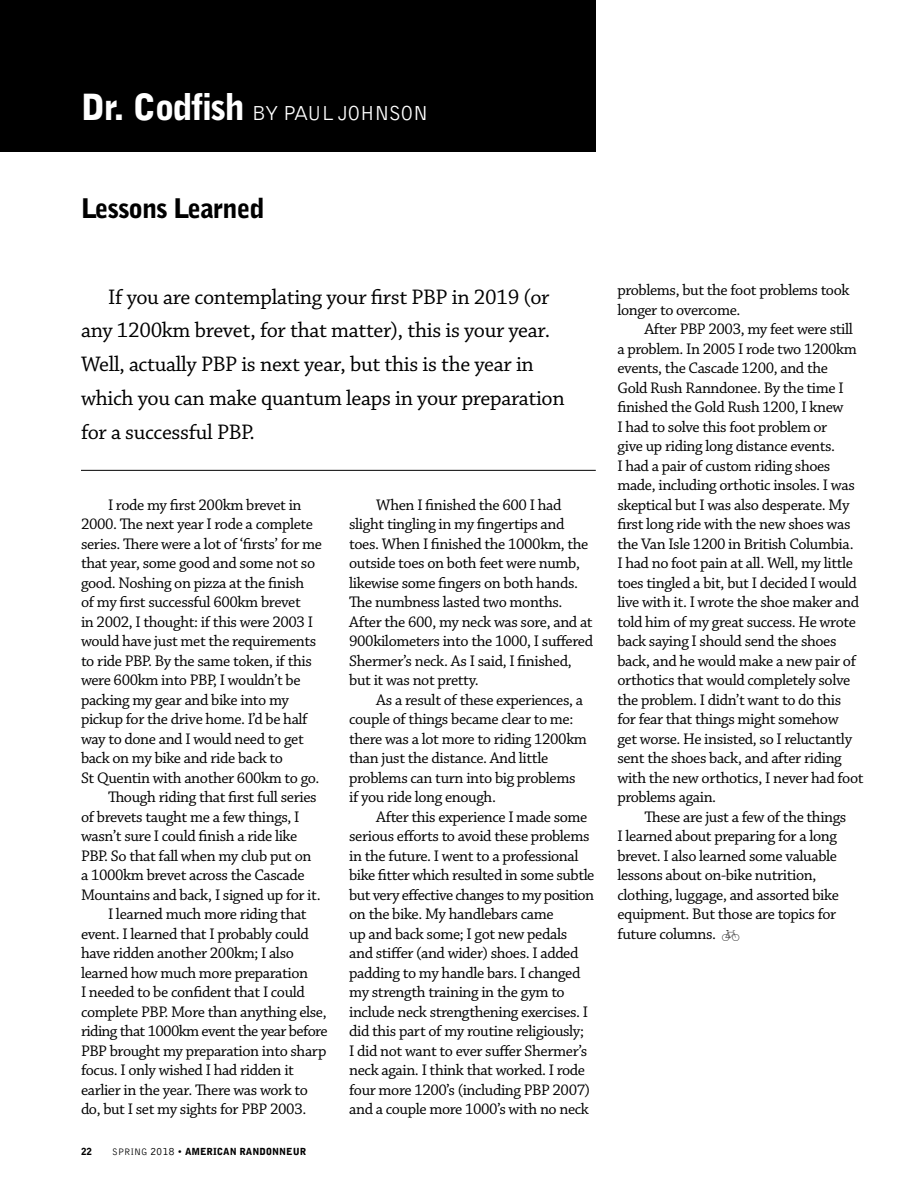
<style>
.page{position:relative;width:918px;height:1188px;background:#fff}
.page>*{position:absolute;margin:0;border:0;box-sizing:border-box;transform-origin:0 0}
.t1{font:900 27px "Bell Gothic BT";letter-spacing:-.03em;color:#000}
.t2{font:22.2px/33.8px "Chaparral Pro";letter-spacing:-.015em;color:#000}
.t3{font:21px "Bell Gothic BT";letter-spacing:-.035em;color:#fff}
.t4{font:16.2px/19.5px "Chaparral Pro";letter-spacing:-.025em;color:#000}
.t5{font:900 9.75px "Bell Gothic BT";letter-spacing:-.005em;color:#000}
.s1{font-weight:900;font-size:36px}
.s2{font-weight:400}
.s3{font-weight:400;font-size:11.25px}
.s4{font-family:"Bell Gothic";font-weight:300}
</style>
<div class="page">
<div style="left:0;top:0;width:596px;height:151px;background:#000"></div>
<hr style="left:81px;top:470px;width:515px;height:1px;background:#000">
<p class="t3" style="left:81px;top:100px;width:349px"><span class="s1">Dr. Codfish</span> BY PAUL JOHNSON</p>
<h1 class="t1" style="left:81px;top:191px;width:185px">Lessons Learned</h1>
<h2 class="t2" style="left:81px;top:281px;width:485px;text-indent:27px">If you are contemplating your first PBP in 2019 (or any 1200km brevet, for that matter), this is your year.<br>Well, actually PBP is next year, but this is the year in which you can make quantum leaps in your preparation for a successful PBP.</h2>
<p class="t4" style="left:108px;top:496px;width:195px">I rode my first 200km brevet in</p>
<p class="t4" style="left:81px;top:515px;width:234px">2000. The next year I rode a complete</p>
<p class="t4" style="left:81px;top:535px;width:243px">series. There were a lot of ‘firsts’ for me</p>
<p class="t4" style="left:81px;top:554px;width:236px">that year, some good and some not so</p>
<p class="t4" style="left:81px;top:574px;width:225px">good. Noshing on pizza at the finish</p>
<p class="t4" style="left:81px;top:593px;width:221px">of my first successful 600km brevet</p>
<p class="t4" style="left:81px;top:613px;width:234px">in 2002, I thought: if this were 2003 I</p>
<p class="t4" style="left:81px;top:632px;width:237px">would have just met the requirements</p>
<p class="t4" style="left:81px;top:652px;width:232px">to ride PBP. By the same token, if this</p>
<p class="t4" style="left:81px;top:671px;width:221px">were 600km into PBP, I wouldn’t be</p>
<p class="t4" style="left:81px;top:691px;width:210px">packing my gear and bike into my</p>
<p class="t4" style="left:81px;top:710px;width:228px">pickup for the drive home. I’d be half</p>
<p class="t4" style="left:81px;top:730px;width:224px">way to done and I would need to get</p>
<p class="t4" style="left:81px;top:749px;width:204px">back on my bike and ride back to</p>
<p class="t4" style="left:81px;top:769px;width:240px">St Quentin with another 600km to go.</p>
<p class="t4" style="left:108px;top:788px;width:210px">Though riding that first full series</p>
<p class="t4" style="left:81px;top:808px;width:220px">of brevets taught me a few things, I</p>
<p class="t4" style="left:81px;top:827px;width:218px">wasn’t sure I could finish a ride like</p>
<p class="t4" style="left:81px;top:847px;width:232px">PBP. So that fall when my club put on</p>
<p class="t4" style="left:81px;top:866px;width:225px">a 1000km brevet across the Cascade</p>
<p class="t4" style="left:81px;top:886px;width:241px">Mountains and back, I signed up for it.</p>
<p class="t4" style="left:108px;top:905px;width:200px">I learned much more riding that</p>
<p class="t4" style="left:81px;top:925px;width:230px">event. I learned that I probably could</p>
<p class="t4" style="left:81px;top:944px;width:214px">have ridden another 200km; I also</p>
<p class="t4" style="left:81px;top:964px;width:229px">learned how much more preparation</p>
<p class="t4" style="left:81px;top:983px;width:225px">I needed to be confident that I could</p>
<p class="t4" style="left:81px;top:1003px;width:247px">complete PBP. More than anything else,</p>
<p class="t4" style="left:81px;top:1022px;width:248px">riding that 1000km event the year before</p>
<p class="t4" style="left:81px;top:1042px;width:247px">PBP brought my preparation into sharp</p>
<p class="t4" style="left:81px;top:1061px;width:215px">focus. I only wished I had ridden it</p>
<p class="t4" style="left:81px;top:1081px;width:229px">earlier in the year. There was work to</p>
<p class="t4" style="left:81px;top:1100px;width:227px">do, but I set my sights for PBP 2003.</p>
<p class="t5" style="left:81px;top:1145px;width:227px">22 <span class="s2">SPRING</span> <span class="s3">2018</span> <span class="s4">•</span> AMERICAN RANDONNEUR</p>
<p class="t4" style="left:349px;top:496px;width:245px;text-indent:27px">When I finished the 600 I had slight tingling in my fingertips and toes. When I finished the 1000km, the outside toes on both feet were numb, likewise some fingers on both hands.<br>The numbness lasted two months.<br>After the 600, my neck was sore, and at 900kilometers into the 1000, I suffered Shermer’s neck. As I said, I finished, but it was not pretty.</p>
<p class="t4" style="left:349px;top:691px;width:239px;text-indent:27px">As a result of these experiences, a couple of things became clear to me: there was a lot more to riding 1200km than just the distance. And little problems can turn into big problems if you ride long enough.</p>
<p class="t4" style="left:349px;top:808px;width:247px;text-indent:27px">After this experience I made some serious efforts to avoid these problems in the future. I went to a professional bike fitter which resulted in some subtle but very effective changes to my position on the bike. My handlebars came<br>up and back some; I got new pedals and stiffer (and wider) shoes. I added padding to my handle bars. I changed my strength training in the gym to include neck strengthening exercises. I did this part of my routine religiously;<br>I did not want to ever suffer Shermer’s neck again. I think that worked. I rode four more 1200’s (including PBP 2007) and a couple more 1000’s with no neck</p>
<p class="t4" style="left:617px;top:281px;width:234px">problems, but the foot problems took longer to overcome.</p>
<p class="t4" style="left:617px;top:320px;width:248px;text-indent:27px">After PBP 2003, my feet were still a problem. In 2005 I rode two 1200km events, the Cascade 1200, and the<br>Gold Rush Ranndonee. By the time I finished the Gold Rush 1200, I knew<br>I had to solve this foot problem or<br>give up riding long distance events.<br>I had a pair of custom riding shoes made, including orthotic insoles. I was skeptical but I was also desperate. My first long ride with the new shoes was the Van Isle 1200 in British Columbia.<br>I had no foot pain at all. Well, my little toes tingled a bit, but I decided I would live with it. I wrote the shoe maker and told him of my great success. He wrote back saying I should send the shoes back, and he would make a new pair of orthotics that would completely solve the problem. I didn’t want to do this for fear that things might somehow<br>get worse. He insisted, so I reluctantly sent the shoes back, and after riding with the new orthotics, I never had foot problems again.</p>
<p class="t4" style="left:617px;top:807px;width:231px;text-indent:27px">These are just a few of the things<br>I learned about preparing for a long brevet. I also learned some valuable lessons about on-bike nutrition, clothing, luggage, and assorted bike equipment. But those are topics for future columns.</p>
</div>
